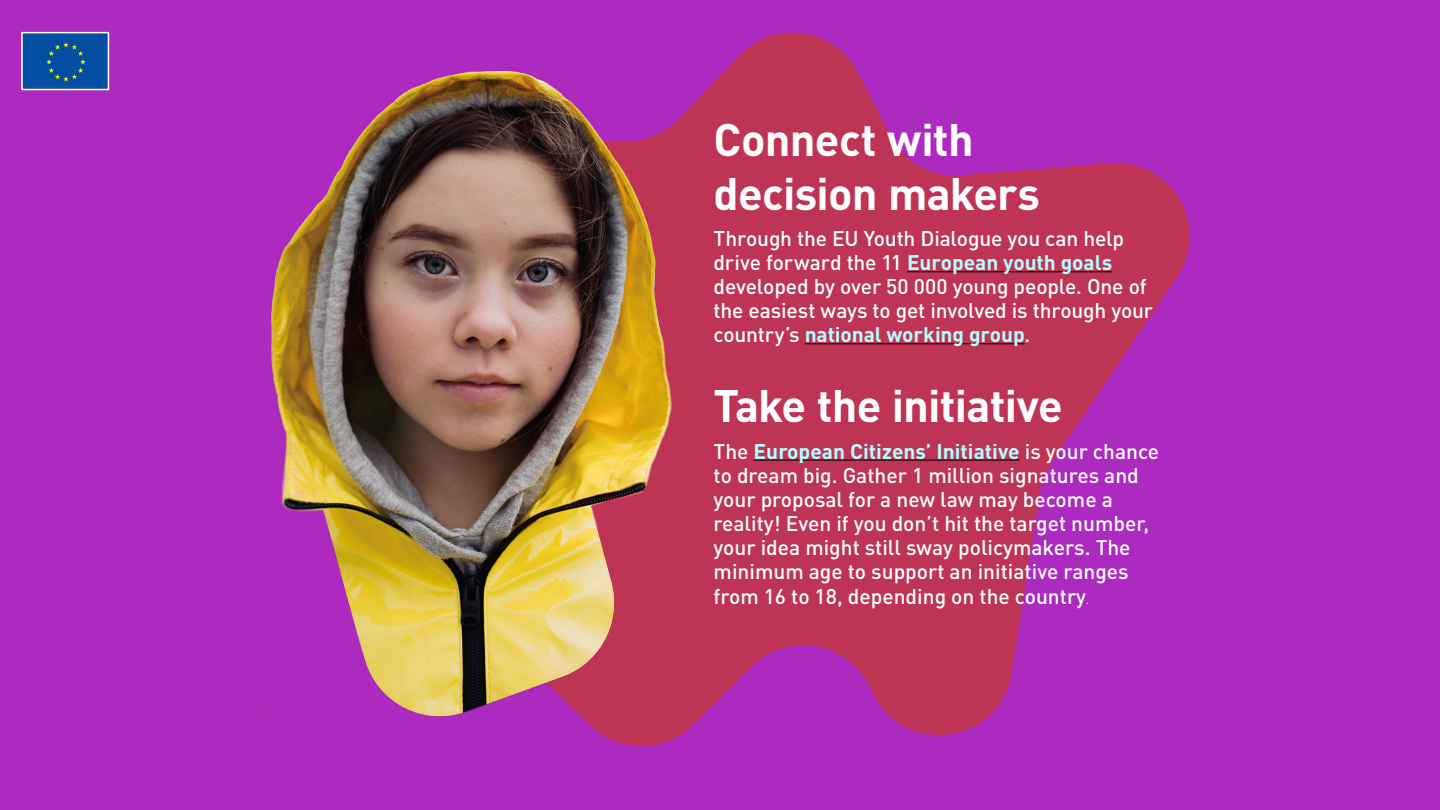
<style>
.page{position:relative;width:1440px;height:810px;background:#ac2abf}
.page>*{position:absolute;margin:0;border:0;box-sizing:border-box;transform-origin:0 0}
.T1{font:700 45px/54px "DIN Pro";letter-spacing:-.015em;color:#fff}
.Body{font:500 21px/24.2px "DIN Pro";color:#fff}
.Body-2{font:500 9px "DIN Pro";color:#fff}
.s1{font-weight:700;color:#b3ffff}
</style>
<div class="page">
<svg style="left:637px;top:32px;width:553px;height:715px;fill:#be3455"></svg>
<img style="left:270px;top:32px;width:435px;height:714px">
<hr style="left:907px;top:272px;width:205px;height:1px;background:#000">
<hr style="left:805px;top:344px;width:220px;height:1px;background:#000">
<hr style="left:754px;top:460px;width:266px;height:1px;background:#000">
<div style="left:21px;top:32px;width:88px;height:58px;background:#034ea2;border:2px solid #fff"></div>
<svg style="left:46px;top:42px;width:40px;height:39px"></svg>
<h1 class="T1" style="left:714px;top:110px;width:328px">Connect with decision makers</h1>
<p class="Body" style="left:714px;top:226px;width:441px;line-height:24px">Through the EU Youth Dialogue you can help drive forward the 11 <span class="s1">European youth goals </span>developed by over 50 000 young people. One of the easiest ways to get involved is through your country’s <span class="s1">national working group</span>.</p>
<h1 class="T1" style="left:714px;top:377px;width:351px">Take the initiative</h1>
<p class="Body" style="left:714px;top:438px;width:447px">The <span class="s1">European Citizens’ Initiative</span> is your chance to dream big. Gather 1 million signatures and your proposal for a new law may become a reality! Even if you don’t hit the target number, your idea might still sway policymakers. The minimum age to support an initiative ranges from 16 to 18, depending on the country</p>
<p class="Body-2" style="left:1086px;top:594px;width:4px">.</p>
</div>
